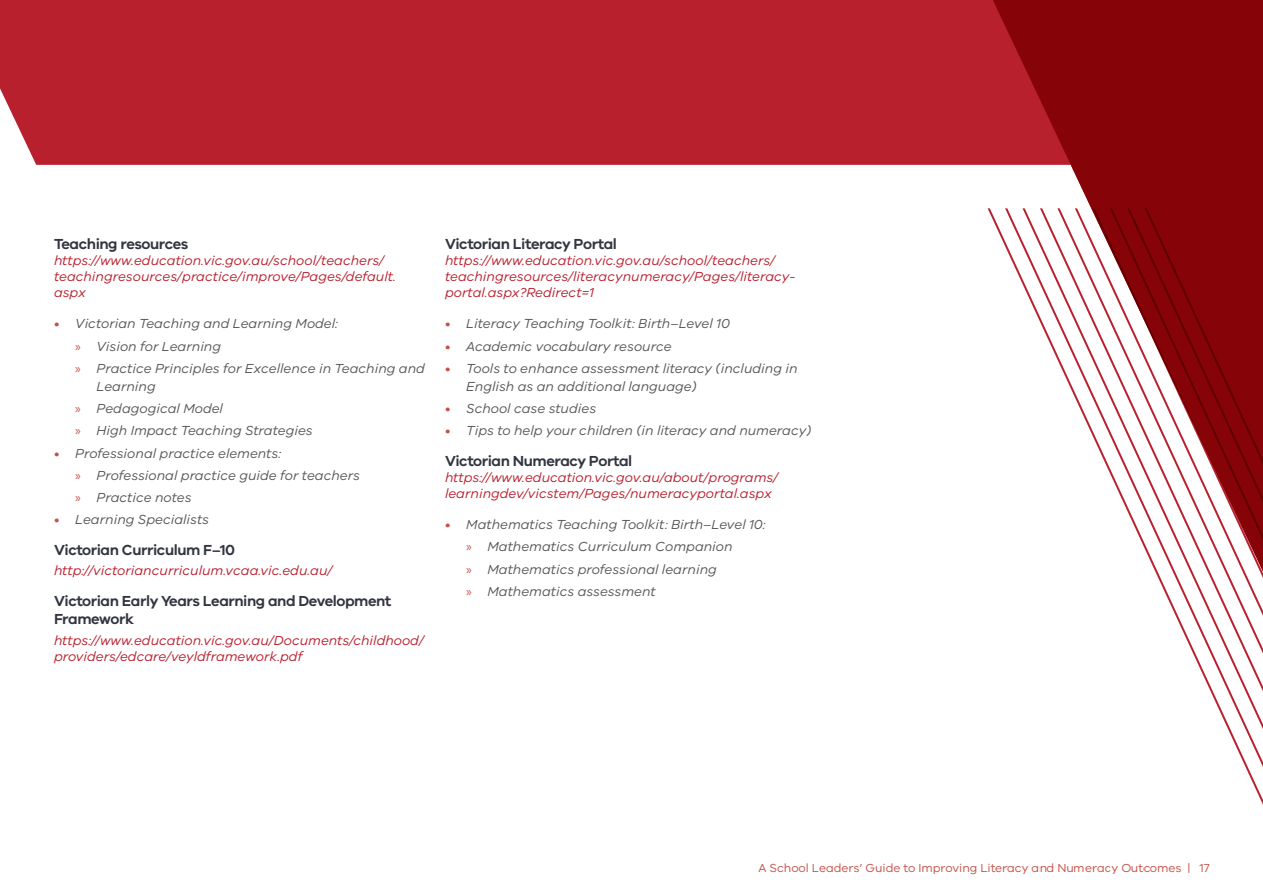
<style>
.page{position:relative;width:1263px;height:893px;background:#fff}
.page>*{position:absolute;margin:0;border:0;box-sizing:border-box;transform-origin:0 0}
.Body{font:600 15px/18px "VIC";letter-spacing:-.03em;color:#323640}
.t1{font:italic 13.5px/18px "VIC";color:#57585a}
.Hyperlink{font:italic 13.5px/16.2px "VIC";color:#b9202e}
.t2{font:12px "VIC";color:#c55149}
.s1{font-style:normal;color:#c55149}
.s2{font-family:"Myriad Pro";font-style:normal;color:#c55149}
</style>
<div class="page">
<div style="left:1085px;top:165px;width:178px;height:43px;background:#860408"></div>
<svg style="left:1070px;top:165px;width:15px;height:30px"></svg>
<svg style="left:0;top:0;width:1263px;height:165px;background:#b01c28"></svg>
<svg style="left:1057px;top:208px;width:18px;height:190px"></svg>
<svg style="left:1075px;top:208px;width:17px;height:226px"></svg>
<svg style="left:1092px;top:208px;width:18px;height:265px"></svg>
<svg style="left:1110px;top:208px;width:17px;height:302px"></svg>
<svg style="left:1127px;top:208px;width:18px;height:341px"></svg>
<svg style="left:1145px;top:208px;width:118px;height:597px"></svg>
<p class="Body" style="left:54px;top:234px;width:136px">Teaching resources</p>
<p class="Hyperlink" style="left:54px;top:252px;width:343px">https://www.education.vic.gov.au/school/teachers/ teachingresources/practice/improve/Pages/default. aspx</p>
<p class="t1" style="left:54px;top:314px;width:286px"><span class="s1">•</span> Victorian Teaching and Learning Model:</p>
<p class="t1" style="left:75px;top:337px;width:147px"><span class="s2">»</span> Vision for Learning</p>
<p class="t1" style="left:97px;top:359px;width:330px;text-indent:-21px"><span class="s2">»</span> Practice Principles for Excellence in Teaching and<br>Learning</p>
<p class="t1" style="left:75px;top:399px;width:149px"><span class="s2">»</span> Pedagogical Model</p>
<p class="t1" style="left:75px;top:421px;width:239px"><span class="s2">»</span> High Impact Teaching Strategies</p>
<p class="t1" style="left:54px;top:444px;width:229px"><span class="s1">•</span> Professional practice elements:</p>
<p class="t1" style="left:75px;top:466px;width:286px"><span class="s2">»</span> Professional practice guide for teachers</p>
<p class="t1" style="left:75px;top:488px;width:118px"><span class="s2">»</span> Practice notes</p>
<p class="t1" style="left:54px;top:510px;width:157px"><span class="s1">•</span> Learning Specialists</p>
<p class="Body" style="left:54px;top:540px;width:183px">Victorian Curriculum F–10</p>
<p class="Hyperlink" style="left:54px;top:562px;width:280px">http://victoriancurriculum.vcaa.vic.edu.au/</p>
<p class="Body" style="left:54px;top:592px;width:339px">Victorian Early Years Learning and Development<br>Framework</p>
<p class="Hyperlink" style="left:54px;top:632px;width:371px">https://www.education.vic.gov.au/Documents/childhood/ providers/edcare/veyldframework.pdf</p>
<p class="Body" style="left:445px;top:234px;width:173px">Victorian Literacy Portal</p>
<p class="Hyperlink" style="left:445px;top:252px;width:352px">https://www.education.vic.gov.au/school/teachers/ teachingresources/literacynumeracy/Pages/literacy&shy;portal.aspx?Redirect=1</p>
<p class="t1" style="left:445px;top:314px;width:287px"><span class="s1">•</span> Literacy Teaching Toolkit: Birth–Level 10</p>
<p class="t1" style="left:445px;top:337px;width:228px"><span class="s1">•</span> Academic vocabulary resource</p>
<p class="t1" style="left:466px;top:359px;width:333px;text-indent:-21px"><span class="s1">•</span> Tools to enhance assessment literacy (including in<br>English as an additional language)</p>
<p class="t1" style="left:445px;top:399px;width:153px"><span class="s1">•</span> School case studies</p>
<p class="t1" style="left:445px;top:421px;width:368px"><span class="s1">•</span> Tips to help your children (in literacy and numeracy)</p>
<p class="Body" style="left:445px;top:451px;width:189px">Victorian Numeracy Portal</p>
<p class="Hyperlink" style="left:445px;top:469px;width:335px">https://www.education.vic.gov.au/about/programs/ learningdev/vicstem/Pages/numeracyportal.aspx</p>
<p class="t1" style="left:445px;top:515px;width:322px"><span class="s1">•</span> Mathematics Teaching Toolkit: Birth–Level 10:</p>
<p class="t1" style="left:466px;top:537px;width:268px"><span class="s2">»</span> Mathematics Curriculum Companion</p>
<p class="t1" style="left:466px;top:560px;width:252px"><span class="s2">»</span> Mathematics professional learning</p>
<p class="t1" style="left:466px;top:582px;width:191px"><span class="s2">»</span> Mathematics assessment</p>
<p class="t2" style="left:758px;top:860px;width:453px">A School Leaders’ Guide to Improving Literacy and Numeracy Outcomes | 17</p>
</div>
